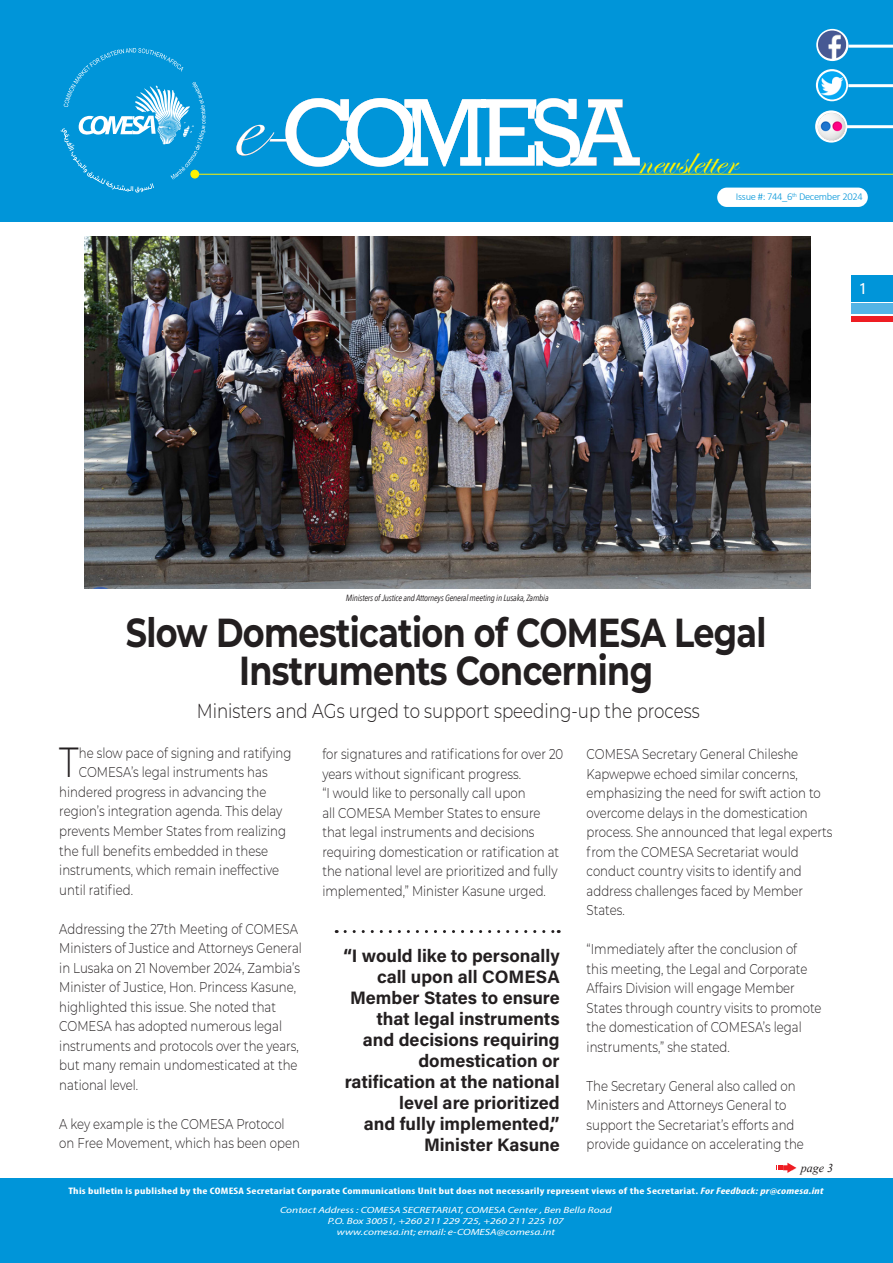
<style>
.page{position:relative;width:893px;height:1263px;background:#fff}
.page>*{position:absolute;margin:0;border:0;box-sizing:border-box;transform-origin:0 0}
.t1{font:300 42.15px "Montserrat";color:#231f20;scale:.82 1}
.t2{font:700 40.5px/37.5px "Montserrat";letter-spacing:-.02em;color:#231f20;text-align:center;scale:.82 1}
.t3{font:39.45px "Edwardian Script ITC";color:#fff101}
.t4{font:300 20.25px "Montserrat";color:#231f20;scale:.82 1}
.Pull_Quote_-_Under_Dotted_Line__Align_Ri{font:18px/21px "Acumin Variable Concept";color:#231f20;text-align:right}
.t5{font:16.5px "Acumin Variable Concept";color:#fff}
.t6{font:300 14.25px/19.5px "Montserrat";color:#231f20;scale:.82 1}
.t7{font:italic 12px "Times New Roman";color:#231f20}
.t8{font:300 10.5px "Calibri";letter-spacing:-.03em;color:#0095d9}
.t9{font:700 condensed 9.45px "Myriad Pro";letter-spacing:.02em;color:#fff;scale:1.27 1}
.t10{font:italic 9px "Myriad Pro";color:#fff;scale:1.27 1}
.t11{font:italic 9px "Avenir Next Condensed";letter-spacing:-.02em;color:#231f20}
.s1{font-style:italic}
</style>
<div class="page">
<div style="left:851px;top:275px;width:42px;height:26px;background:#0095d9"></div>
<div style="left:851px;top:304px;width:42px;height:10px;background:#54b4e5"></div>
<div style="left:851px;top:316px;width:42px;height:5px;background:#ee1d23"></div>
<div style="left:0;top:1179px;width:893px;height:84px;background:#0095d9"></div>
<svg style="left:776px;top:1163px;width:20px;height:10px"></svg>
<img style="left:84px;top:236px;width:726px;height:352px">
<div style="left:0;top:0;width:893px;height:222px;background:#0095d9"></div>
<svg style="left:236px;top:98px;width:404px;height:69px"></svg>
<hr style="left:193px;top:174px;width:700px;height:1px;background:#fff101">
<svg style="left:816px;top:29px;width:32px;height:32px"></svg>
<svg style="left:816px;top:69px;width:32px;height:32px"></svg>
<svg style="left:815px;top:110px;width:32px;height:33px"></svg>
<hr style="left:848px;top:45px;width:45px;height:3px;background:#fff">
<hr style="left:848px;top:84px;width:45px;height:3px;background:#fff">
<hr style="left:846px;top:125px;width:47px;height:3px;background:#fff">
<img style="left:818px;top:31px;width:28px;height:28px;border-radius:14px">
<img style="left:818px;top:71px;width:28px;height:28px;border-radius:14px">
<img style="left:817px;top:113px;width:29px;height:28px;border-radius:14px">
<svg style="left:61px;top:48px;width:145px;height:145px"></svg>
<svg style="left:345px;top:930px;width:214px;height:3px"></svg>
<p class="t3" style="left:637px;top:140px;width:101px">newsletter</p>
<p class="t8" style="left:736px;top:190px;width:128px">Issue #: 744_6<sup>th</sup> December 2024</p>
<p class="t5" style="left:860px;top:277px;width:8px">1</p>
<p class="t11" style="left:346px;top:592px;width:204px">Ministers of Justice and Attorneys General meeting in Lusaka, Zambia</p>
<p class="t2" style="left:126px;top:612px;width:783px">Slow Domestication of COMESA Legal<br>Instruments Concerning</p>
<p class="t4" style="left:197px;top:697px;width:615px">Ministers and AGs urged to support speeding-up the process</p>
<p class="t1" style="left:59px;top:734px;width:25px">T</p>
<p class="t6" style="left:79px;top:743px;width:261px">he slow pace of signing and ratifying</p>
<p class="t6" style="left:79px;top:762px;width:232px">COMESA’s legal instruments has</p>
<p class="t6" style="left:59px;top:782px;width:254px">hindered progress in advancing the</p>
<p class="t6" style="left:59px;top:801px;width:274px">region’s integration agenda. This delay</p>
<p class="t6" style="left:59px;top:821px;width:278px">prevents Member States from realizing</p>
<p class="t6" style="left:59px;top:840px;width:256px">the full benefits embedded in these</p>
<p class="t6" style="left:59px;top:860px;width:270px">instruments, which remain ineffective</p>
<p class="t6" style="left:59px;top:879px;width:92px">until ratified.</p>
<p class="t6" style="left:59px;top:918px;width:298px">Addressing the 27th Meeting of COMESA Ministers of Justice and Attorneys General in Lusaka on 21 November 2024, Zambia’s Minister of Justice, Hon. Princess Kasune, highlighted this issue. She noted that COMESA has adopted numerous legal instruments and protocols over the years, but many remain undomesticated at the national level.</p>
<p class="t6" style="left:59px;top:1113px;width:295px">A key example is the COMESA Protocol on Free Movement, which has been open</p>
<p class="t6" style="left:322px;top:744px;width:295px">for signatures and ratifications for over 20 years without significant progress.</p>
<p class="t6" style="left:322px;top:783px;width:290px">“I would like to personally call upon<br>all COMESA Member States to ensure that legal instruments and decisions requiring domestication or ratification at the national level are prioritized and fully implemented,” Minister Kasune urged.</p>
<p class="Pull_Quote_-_Under_Dotted_Line__Align_Ri" style="left:343px;top:944px;width:218px">“I would like to personally call upon all COMESA<br>Member States to ensure that legal instruments and decisions requiring domestication or ratification at the national level are prioritized<br>and fully implemented,”<br>Minister Kasune</p>
<p class="t6" style="left:587px;top:744px;width:301px">COMESA Secretary General Chileshe Kapwepwe echoed similar concerns, emphasizing the need for swift action to overcome delays in the domestication process. She announced that legal experts from the COMESA Secretariat would conduct country visits to identify and address challenges faced by Member States.</p>
<p class="t6" style="left:587px;top:939px;width:288px">“Immediately after the conclusion of this meeting, the Legal and Corporate Affairs Division will engage Member States through country visits to promote the domestication of COMESA’s legal instruments,” she stated.</p>
<p class="t6" style="left:587px;top:1076px;width:267px">The Secretary General also called on Ministers and Attorneys General to support the Secretariat’s efforts and provide guidance on accelerating the</p>
<p class="t7" style="left:801px;top:1160px;width:34px">page 3</p>
<p class="t9" style="left:68px;top:1185px;width:596px">This bulletin is published by the COMESA Secretariat Corporate Communications Unit but does not necessarily represent views of the Secretariat. <span class="s1">For Feedback: pr@comesa.int</span></p>
<p class="t10" style="left:280px;top:1204px;width:263px">Contact Address : COMESA SECRETARIAT, COMESA Center , Ben Bella Road</p>
<p class="t10" style="left:328px;top:1215px;width:187px">P.O. Box 30051, +260 211 229 725, +260 211 225 107</p>
<p class="t10" style="left:337px;top:1226px;width:173px">www.comesa.int; email: e-COMESA@comesa.int</p>
</div>
